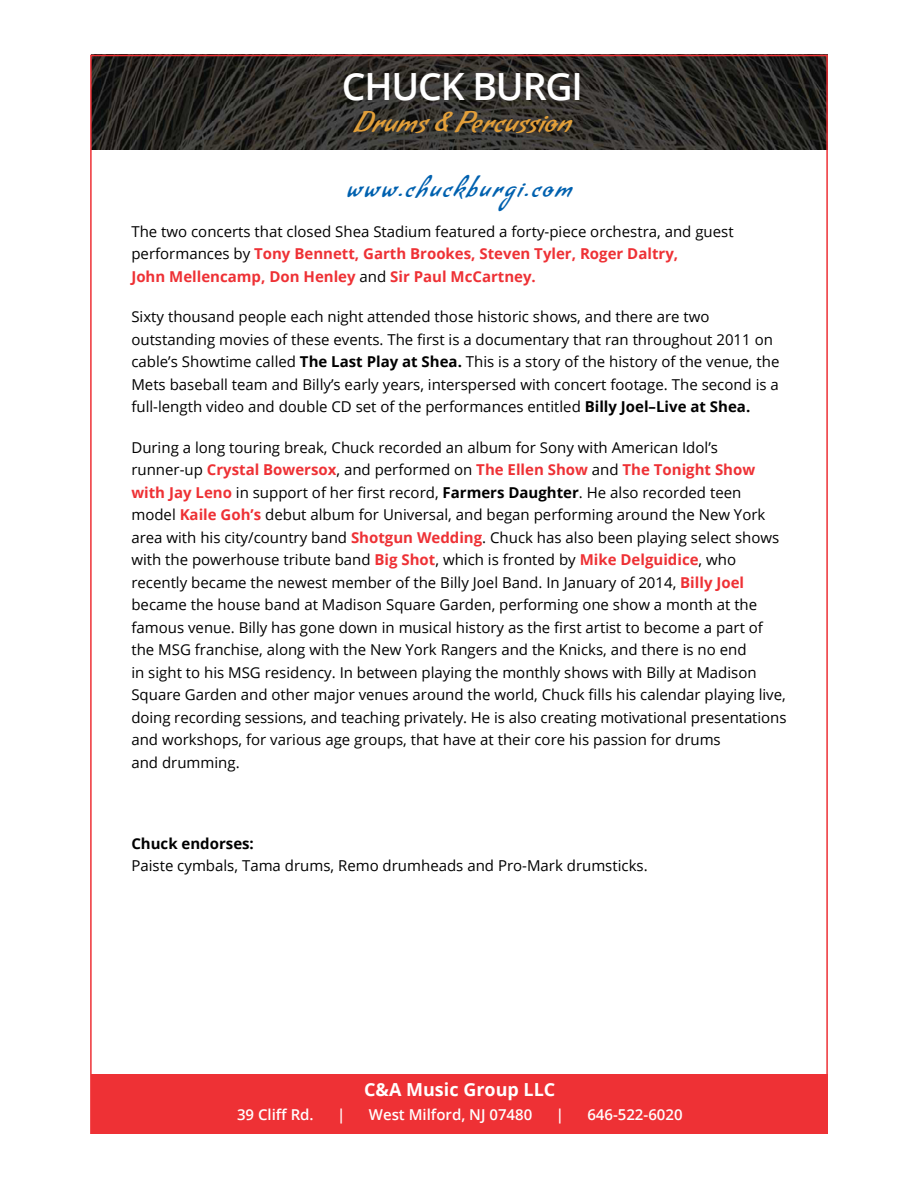
<style>
.page{position:relative;width:918px;height:1188px;background:#fff}
.page>*{position:absolute;margin:0;border:0;box-sizing:border-box;transform-origin:0 0}
.t1{font:600 37.5px "Open Sans";letter-spacing:-.03em;color:#fff}
.t2{font:28.5px "Condiment";letter-spacing:.015em;color:#e3a03a}
.t3{font:24px "Condiment";letter-spacing:.105em;color:#0061af}
.t4{font:700 18px "Open Sans";color:#fff}
.t5{font:15px/22.5px "Open Sans";color:#000}
.t6{font:600 15px "Open Sans";color:#fff}
.t7{font:700 15px "Open Sans";color:#000}
.s1{font-weight:700;color:#ee3135}
.s2{font-weight:700}
</style>
<div class="page">
<img style="left:93px;top:58px;width:732px;height:91px">
<div style="left:92px;top:1075px;width:736px;height:59px;background:#ee3135"></div>
<h1 class="t1" style="left:342px;top:60px;width:243px">CHUCK BURGI</h1>
<h2 class="t2" style="left:354px;top:105px;width:218px">Drums &amp; Percussion</h2>
<h3 class="t3" style="left:346px;top:174px;width:227px">www.chuckburgi.com</h3>
<p class="t5" style="left:131px;top:220px;width:604px">The two concerts that closed Shea Stadium featured a forty-piece orchestra, and guest performances by <span class="s1">Tony Bennett, Garth Brookes, Steven Tyler, Roger Daltry,<br>John Mellencamp, Don Henley</span> and <span class="s1">Sir Paul McCartney.</span></p>
<p class="t5" style="left:131px;top:305px;width:650px">Sixty thousand people each night attended those historic shows, and there are two outstanding movies of these events. The first is a documentary that ran throughout 2011 on cable’s Showtime called <span class="s2">The Last Play at Shea.</span> This is a story of the history of the venue, the Mets baseball team and Billy’s early years, interspersed with concert footage. The second is a full-length video and double CD set of the performances entitled <span class="s2">Billy Joel–Live at Shea.</span></p>
<p class="t5" style="left:131px;top:436px;width:657px">During a long touring break, Chuck recorded an album for Sony with American Idol’s runner-up <span class="s1">Crystal Bowersox</span>, and performed on <span class="s1">The Ellen Show</span> and <span class="s1">The Tonight Show with Jay Leno</span> in support of her first record, <span class="s2">Farmers Daughter</span>. He also recorded teen model <span class="s1">Kaile Goh’s</span> debut album for Universal, and began performing around the New York area with his city/country band <span class="s1">Shotgun Wedding</span>. Chuck has also been playing select shows with the powerhouse tribute band <span class="s1">Big Shot</span>, which is fronted by <span class="s1">Mike Delguidice</span>, who recently became the newest member of the Billy Joel Band. In January of 2014, <span class="s1">Billy Joel </span>became the house band at Madison Square Garden, performing one show a month at the famous venue. Billy has gone down in musical history as the first artist to become a part of the MSG franchise, along with the New York Rangers and the Knicks, and there is no end<br>in sight to his MSG residency. In between playing the monthly shows with Billy at Madison Square Garden and other major venues around the world, Chuck fills his calendar playing live, doing recording sessions, and teaching privately. He is also creating motivational presentations and workshops, for various age groups, that have at their core his passion for drums<br>and drumming.</p>
<p class="t7" style="left:131px;top:833px;width:124px">Chuck endorses:</p>
<p class="t5" style="left:131px;top:854px;width:518px">Paiste cymbals, Tama drums, Remo drumheads and Pro-Mark drumsticks.</p>
<p class="t4" style="left:364px;top:1077px;width:193px">C&amp;A Music Group LLC</p>
<p class="t6" style="left:237px;top:1104px;width:78px">39 Cliff Rd.</p>
<p class="t6" style="left:337px;top:1104px;width:10px">|</p>
<p class="t6" style="left:369px;top:1104px;width:165px">West Milford, NJ 07480</p>
<p class="t6" style="left:556px;top:1104px;width:10px">|</p>
<p class="t6" style="left:587px;top:1104px;width:97px">646-522-6020</p>
</div>
